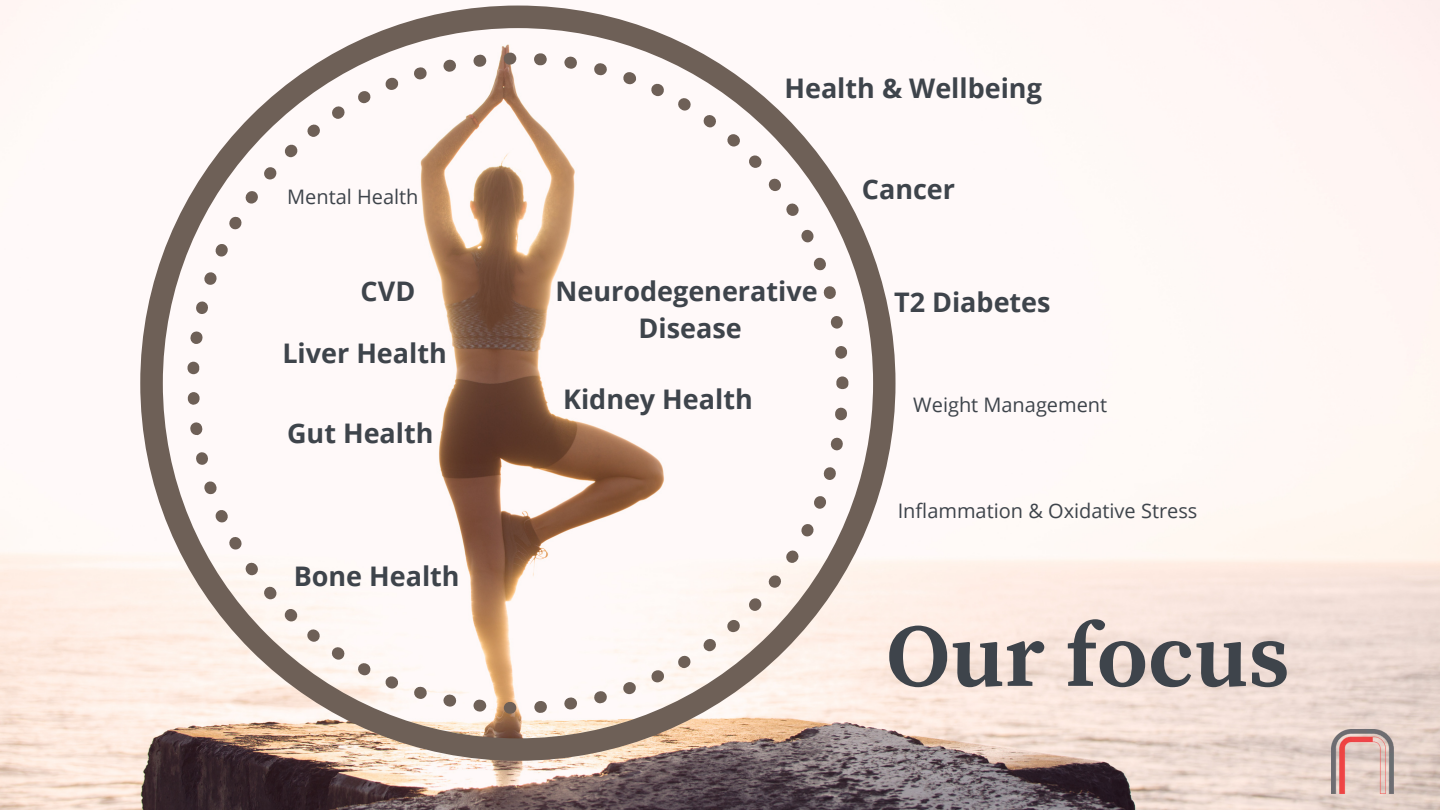
<style>
.page{position:relative;width:1440px;height:810px;background:#fff}
.page>*{position:absolute;margin:0;border:0;box-sizing:border-box;transform-origin:0 0}
.t1{font:700 90px "Source Serif Pro";color:#3e444b}
.t2{font:700 27px/37.5px "Open Sans";color:#3e444b;text-align:center}
.t3{font:20px "Open Sans";color:#3e444b}
</style>
<div class="page">
<img style="left:0;top:0;width:1440px;height:810px">
<svg style="left:140px;top:6px;width:756px;height:755px"></svg>
<svg style="left:187px;top:52px;width:661px;height:662px"></svg>
<img style="left:1331px;top:729px;width:62px;height:65px">
<p class="t3" style="left:287px;top:183px;width:133px">Mental Health</p>
<p class="t2" style="left:361px;top:271px;width:56px">CVD</p>
<p class="t2" style="left:282px;top:334px;width:166px">Liver Health</p>
<p class="t2" style="left:287px;top:413px;width:148px">Gut Health</p>
<p class="t2" style="left:294px;top:557px;width:168px">Bone Health</p>
<p class="t2" style="left:784px;top:69px;width:259px">Health &amp; Wellbeing</p>
<p class="t2" style="left:556px;top:271px;width:264px">Neurodegenerative<br>Disease</p>
<p class="t2" style="left:563px;top:380px;width:191px">Kidney Health</p>
<p class="t2" style="left:862px;top:170px;width:95px">Cancer</p>
<p class="t2" style="left:894px;top:283px;width:158px">T2 Diabetes</p>
<p class="t3" style="left:913px;top:391px;width:195px">Weight Management</p>
<p class="t3" style="left:898px;top:497px;width:301px">Inflammation &amp; Oxidative Stress</p>
<h1 class="t1" style="left:886px;top:603px;width:405px">Our focus</h1>
</div>
